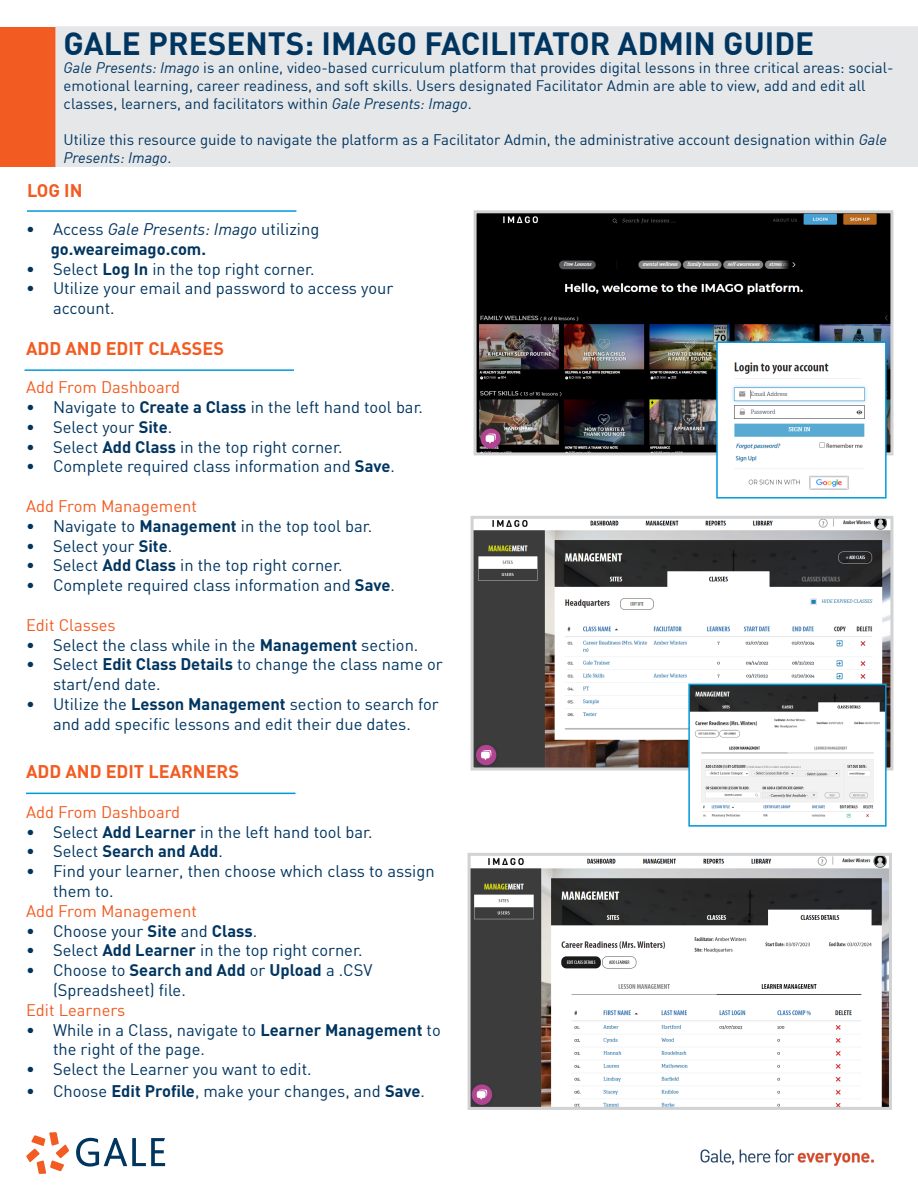
<style>
.page{position:relative;width:918px;height:1188px;background:#fff}
.page>*{position:absolute;margin:0;border:0;box-sizing:border-box;transform-origin:0 0}
.t1{font:700 31.5px "DIN";color:#003560}
.t2{font:700 18px "DIN";color:#f25b21}
.t3{font:16.5px/19.8px "DIN";color:#003560}
.t4{font:16.5px "DIN";color:#f25b21}
.t5{font:700 16.5px "DIN";color:#003560}
.t6{font:italic 16.5px "DIN";color:#003560}
.t7{font:15px/18px "DIN";color:#003560}
.s1{font-style:italic}
.s2{font-style:normal}
.s3{font-weight:700}
.s4{font-weight:400}
</style>
<div class="page">
<div style="left:0;top:27px;width:56px;height:140px;background:#f25b21"></div>
<div style="left:56px;top:27px;width:862px;height:139px;background:#e6e7e9"></div>
<div style="left:55px;top:26px;width:863px;height:141px;border:2px solid #e6e7e9"></div>
<svg style="left:26px;top:1132px;width:43px;height:42px"></svg>
<svg style="left:76px;top:1138px;width:89px;height:29px"></svg>
<img style="left:700px;top:1149px;width:174px;height:17px">
<hr style="left:27px;top:210px;width:269px;height:2px;background:#009ada">
<hr style="left:25px;top:369px;width:269px;height:2px;background:#009ada">
<hr style="left:26px;top:793px;width:270px;height:1px;background:#009ada">
<img style="left:478px;top:214px;width:411px;height:237px">
<div style="left:474px;top:210px;width:419px;height:245px;border:3px solid #d1d2d4"></div>
<img style="left:719px;top:344px;width:165px;height:146px">
<div style="left:716px;top:341px;width:171px;height:158px;border:2px solid #009ada"></div>
<img style="left:475px;top:520px;width:414px;height:247px">
<div style="left:471px;top:516px;width:422px;height:255px;border:3px solid #d1d2d4"></div>
<div style="left:651px;top:658px;width:40px;height:8px;background:#fff"></div>
<div style="left:651px;top:685px;width:40px;height:8px;background:#fff"></div>
<div style="left:653px;top:698px;width:40px;height:8px;background:#fff"></div>
<div style="left:653px;top:710px;width:40px;height:8px;background:#fff"></div>
<img style="left:691px;top:687px;width:193px;height:131px">
<div style="left:688px;top:684px;width:199px;height:143px;border:2px solid #009ada"></div>
<img style="left:472px;top:857px;width:416px;height:249px">
<div style="left:468px;top:853px;width:424px;height:257px;border:3px solid #d1d2d4"></div>
<p class="t1" style="left:64px;top:23px;width:752px">GALE PRESENTS: IMAGO FACILITATOR ADMIN GUIDE</p>
<p class="t7" style="left:64px;top:58px;width:831px"><span class="s1">Gale Presents: Imago</span> is an online, video-based curriculum platform that provides digital lessons in three critical areas: social&shy;emotional learning, career readiness, and soft skills. Users designated Facilitator Admin are able to view, add and edit all classes, learners, and facilitators within <span class="s1">Gale Presents: Imago</span>.</p>
<p class="t7" style="left:64px;top:130px;width:825px">Utilize this resource guide to navigate the platform as a Facilitator Admin, the administrative account designation within <span class="s1">Gale<br>Presents: Imago</span>.</p>
<p class="t2" style="left:27px;top:178px;width:57px">LOG IN</p>
<p class="t6" style="left:26px;top:219px;width:295px"><span class="s2">• Access</span> Gale Presents: Imago <span class="s2">utilizing</span></p>
<p class="t5" style="left:51px;top:238px;width:157px">go.weareimago.com.</p>
<p class="t3" style="left:26px;top:258px;width:290px">• Select <span class="s3">Log In</span> in the top right corner.</p>
<p class="t3" style="left:53px;top:278px;width:342px;text-indent:-27px">• Utilize your email and password to access your account.</p>
<p class="t2" style="left:26px;top:337px;width:200px">ADD AND EDIT CLASSES</p>
<p class="t4" style="left:26px;top:377px;width:156px">Add From Dashboard</p>
<p class="t3" style="left:26px;top:397px;width:399px">• Navigate to <span class="s3">Create a Class</span> in the left hand tool bar.</p>
<p class="t3" style="left:26px;top:417px;width:148px">• Select your <span class="s3">Site</span>.</p>
<p class="t3" style="left:26px;top:436px;width:318px">• Select <span class="s3">Add Class</span> in the top right corner.</p>
<p class="t3" style="left:26px;top:456px;width:370px">• Complete required class information and <span class="s3">Save</span>.</p>
<p class="t4" style="left:26px;top:496px;width:172px">Add From Management</p>
<p class="t3" style="left:26px;top:516px;width:348px">• Navigate to <span class="s3">Management</span> in the top tool bar.</p>
<p class="t3" style="left:26px;top:535px;width:148px">• Select your <span class="s3">Site</span>.</p>
<p class="t3" style="left:26px;top:555px;width:318px">• Select <span class="s3">Add Class</span> in the top right corner.</p>
<p class="t3" style="left:26px;top:575px;width:370px">• Complete required class information and <span class="s3">Save</span>.</p>
<p class="t4" style="left:26px;top:615px;width:91px">Edit Classes</p>
<p class="t3" style="left:26px;top:634px;width:394px">• Select the class while in the <span class="s3">Management</span> section.</p>
<p class="t3" style="left:53px;top:654px;width:391px;text-indent:-27px">• Select <span class="s3">Edit Class Details</span> to change the class name or start/end date.</p>
<p class="t3" style="left:26px;top:694px;width:414px;text-align:center">• Utilize the <span class="s3">Lesson Management</span> section to search for and add specific lessons and edit their due dates.</p>
<p class="t2" style="left:26px;top:759px;width:214px">ADD AND EDIT LEARNERS</p>
<p class="t4" style="left:26px;top:802px;width:156px">Add From Dashboard</p>
<p class="t3" style="left:26px;top:822px;width:348px">• Select <span class="s3">Add Learner</span> in the left hand tool bar.</p>
<p class="t5" style="left:26px;top:841px;width:198px"><span class="s4">• Select</span> Search and Add<span class="s4">.</span></p>
<p class="t3" style="left:53px;top:861px;width:383px;text-indent:-27px">• Find your learner, then choose which class to assign them to.</p>
<p class="t4" style="left:26px;top:901px;width:172px">Add From Management</p>
<p class="t3" style="left:26px;top:921px;width:233px">• Choose your <span class="s3">Site</span> and <span class="s3">Class</span>.</p>
<p class="t3" style="left:26px;top:940px;width:338px">• Select <span class="s3">Add Learner</span> in the top right corner.</p>
<p class="t3" style="left:53px;top:960px;width:321px;text-indent:-27px">• Choose to <span class="s3">Search and Add</span> or <span class="s3">Upload</span> a .CSV (Spreadsheet) file.</p>
<p class="t4" style="left:26px;top:1000px;width:101px">Edit Learners</p>
<p class="t3" style="left:53px;top:1020px;width:389px;text-indent:-27px">• While in a Class, navigate to <span class="s3">Learner Management</span> to the right of the page.</p>
<p class="t3" style="left:26px;top:1059px;width:287px">• Select the Learner you want to edit.</p>
<p class="t3" style="left:26px;top:1081px;width:401px">• Choose <span class="s3">Edit Profile</span>, make your changes, and <span class="s3">Save</span>.</p>
</div>
